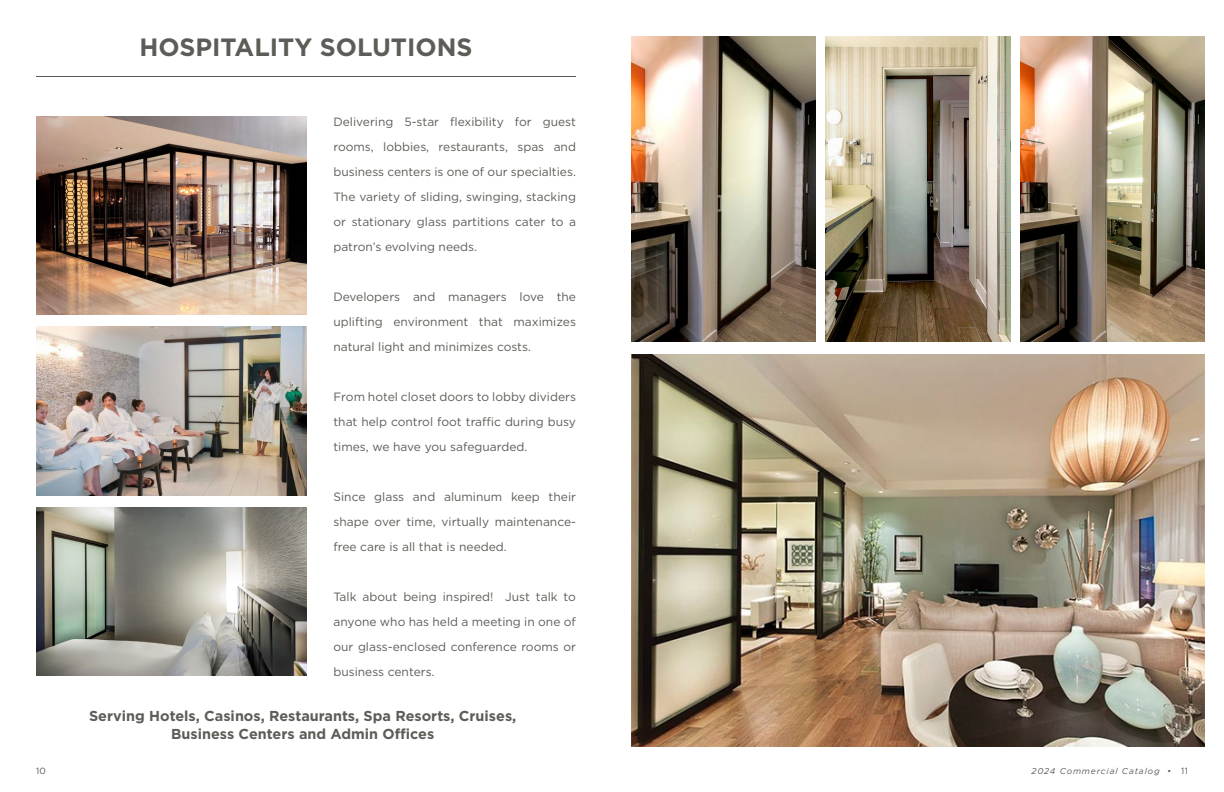
<style>
.page{position:relative;width:1224px;height:792px;background:#fff}
.page>*{position:absolute;margin:0;border:0;box-sizing:border-box;transform-origin:0 0}
.t1{font:700 25px "Gotham";color:#5d5c57}
.t2{font:700 14.4px/18px "Gotham";color:#5d5c57;text-align:center}
.t3{font:12px/25px "Gotham";color:#5d5c57;text-align:justify}
.t4{font:9px "Gotham";color:#57585a}
.t5{font:italic 8.5px "Gotham";letter-spacing:.1em;color:#57585a}
.s1{font-style:normal;font-size:9px}
</style>
<div class="page">
<img style="left:36px;top:327px;width:270px;height:168px">
<img style="left:36px;top:116px;width:270px;height:199px">
<img style="left:36px;top:507px;width:270px;height:169px">
<img style="left:631px;top:355px;width:574px;height:392px">
<hr style="left:36px;top:76px;width:540px;height:1px;background:#5d5c57">
<img style="left:631px;top:36px;width:184px;height:305px">
<img style="left:1021px;top:36px;width:184px;height:305px">
<img style="left:826px;top:36px;width:184px;height:305px">
<p class="t1" style="left:139px;top:31px;width:335px">HOSPITALITY SOLUTIONS</p>
<p class="t3" style="left:333px;top:109px;width:244px">Delivering 5-star flexibility for guest rooms, lobbies, restaurants, spas and business centers is one of our specialties.<br>The variety of sliding, swinging, stacking or stationary glass partitions cater to a patron’s evolving needs.</p>
<p class="t3" style="left:333px;top:284px;width:244px">Developers and managers love the uplifting environment that maximizes natural light and minimizes costs.</p>
<p class="t3" style="left:333px;top:384px;width:244px">From hotel closet doors to lobby dividers that help control foot traffic during busy times, we have you safeguarded.</p>
<p class="t3" style="left:333px;top:484px;width:244px">Since glass and aluminum keep their shape over time, virtually maintenance&shy;free care is all that is needed.</p>
<p class="t3" style="left:333px;top:584px;width:244px">Talk about being inspired! Just talk to anyone who has held a meeting in one of our glass-enclosed conference rooms or business centers.</p>
<p class="t2" style="left:89px;top:707px;width:429px">Serving Hotels, Casinos, Restaurants, Spa Resorts, Cruises,<br>Business Centers and Admin Offices</p>
<p class="t4" style="left:36px;top:765px;width:11px">10</p>
<p class="t5" style="left:1032px;top:766px;width:158px">2024 Commercial Catalog • <span class="s1">11</span></p>
</div>
